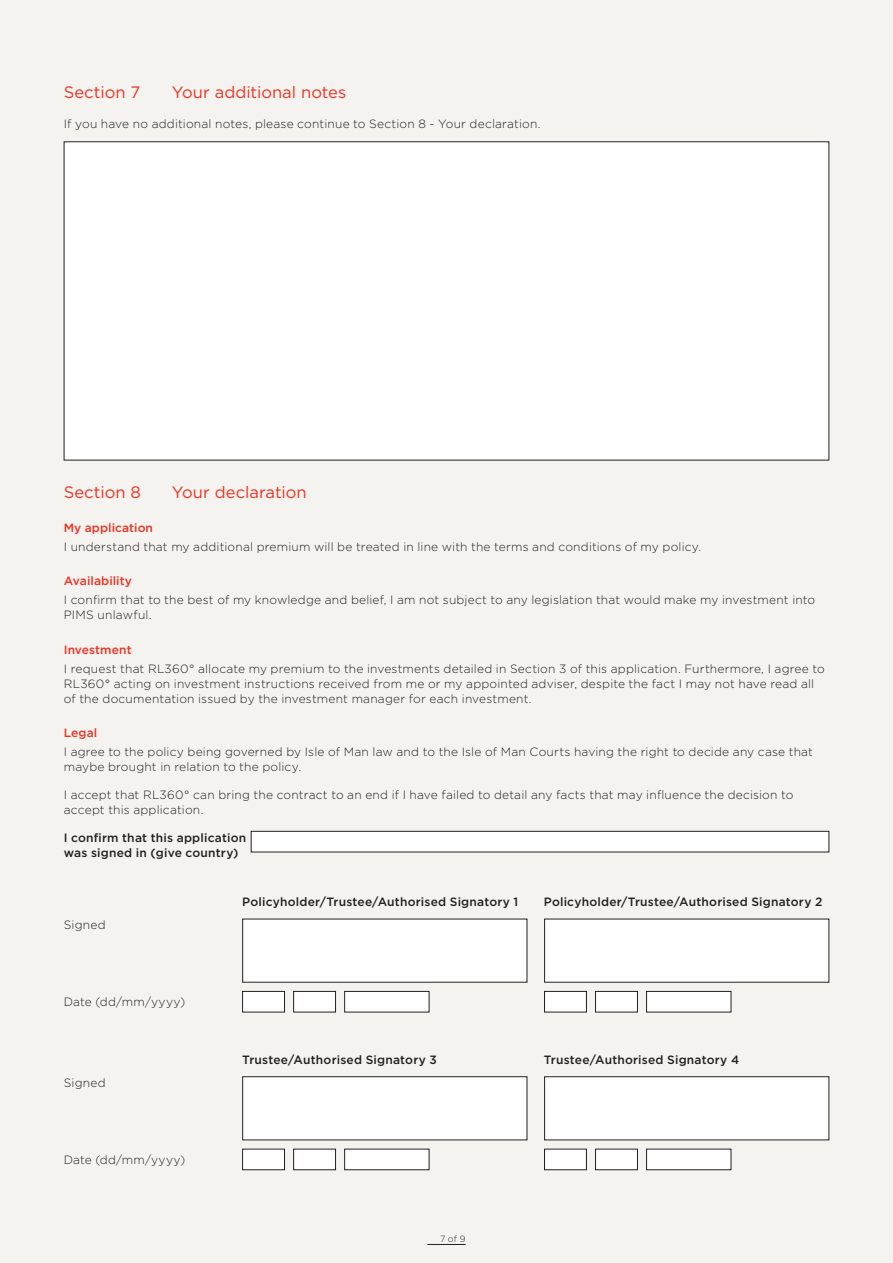
<style>
.page{position:relative;width:893px;height:1263px;background:#f5f3ef}
.page>*{position:absolute;margin:0;border:0;box-sizing:border-box;transform-origin:0 0}
.t1{font:16.5px "Gotham";color:#ef3122}
.t2{font:300 12px/15px "Gotham";letter-spacing:.015em;color:#231f20}
.t3{font:500 12px/15px "Gotham";letter-spacing:.015em;color:#231f20}
.t4{font:500 12px "Gotham";letter-spacing:.005em;color:#ef3122}
.t5{font:300 9px "Gotham";color:#231f20}
</style>
<div class="page">
<hr style="left:427px;top:1244px;width:39px;height:1px;background:#231f20">
<div style="left:64px;top:142px;width:765px;height:318px;background:#fff"></div>
<div style="left:251px;top:831px;width:578px;height:21px;background:#fff"></div>
<div style="left:251px;top:831px;width:578px;height:21px;border:1px solid #231f20"></div>
<div style="left:243px;top:919px;width:284px;height:63px;background:#fff"></div>
<div style="left:545px;top:919px;width:284px;height:63px;background:#fff"></div>
<div style="left:243px;top:991px;width:41px;height:21px;background:#fff"></div>
<div style="left:242px;top:991px;width:43px;height:21px;border:1px solid #231f20"></div>
<div style="left:294px;top:991px;width:42px;height:21px;background:#fff"></div>
<div style="left:293px;top:991px;width:43px;height:21px;border:1px solid #231f20"></div>
<div style="left:345px;top:991px;width:84px;height:21px;background:#fff"></div>
<div style="left:344px;top:991px;width:85px;height:21px;border:1px solid #231f20"></div>
<div style="left:544px;top:991px;width:42px;height:21px;background:#fff"></div>
<div style="left:544px;top:991px;width:43px;height:21px;border:1px solid #231f20"></div>
<div style="left:595px;top:991px;width:42px;height:21px;background:#fff"></div>
<div style="left:595px;top:991px;width:43px;height:21px;border:1px solid #231f20"></div>
<div style="left:647px;top:991px;width:84px;height:21px;background:#fff"></div>
<div style="left:646px;top:991px;width:85px;height:21px;border:1px solid #231f20"></div>
<div style="left:243px;top:1077px;width:284px;height:63px;background:#fff"></div>
<div style="left:242px;top:1076px;width:285px;height:64px;border:1px solid #231f20"></div>
<div style="left:545px;top:1077px;width:284px;height:63px;background:#fff"></div>
<div style="left:544px;top:1076px;width:285px;height:64px;border:1px solid #231f20"></div>
<div style="left:243px;top:1149px;width:41px;height:21px;background:#fff"></div>
<div style="left:242px;top:1149px;width:43px;height:21px;border:1px solid #231f20"></div>
<div style="left:294px;top:1149px;width:42px;height:21px;background:#fff"></div>
<div style="left:293px;top:1149px;width:43px;height:21px;border:1px solid #231f20"></div>
<div style="left:345px;top:1149px;width:84px;height:21px;background:#fff"></div>
<div style="left:344px;top:1149px;width:85px;height:21px;border:1px solid #231f20"></div>
<div style="left:544px;top:1149px;width:42px;height:21px;background:#fff"></div>
<div style="left:544px;top:1149px;width:43px;height:21px;border:1px solid #231f20"></div>
<div style="left:595px;top:1149px;width:42px;height:21px;background:#fff"></div>
<div style="left:595px;top:1149px;width:43px;height:21px;border:1px solid #231f20"></div>
<div style="left:647px;top:1149px;width:84px;height:21px;background:#fff"></div>
<div style="left:646px;top:1149px;width:85px;height:21px;border:1px solid #231f20"></div>
<h1 class="t1" style="left:64px;top:82px;width:78px">Section 7</h1>
<h1 class="t1" style="left:172px;top:82px;width:176px">Your additional notes</h1>
<p class="t2" style="left:64px;top:116px;width:478px">If you have no additional notes, please continue to Section 8 - Your declaration.</p>
<h1 class="t1" style="left:64px;top:481px;width:79px">Section 8</h1>
<h1 class="t1" style="left:172px;top:481px;width:136px">Your declaration</h1>
<p class="t4" style="left:64px;top:520px;width:91px">My application</p>
<p class="t2" style="left:64px;top:539px;width:639px">I understand that my additional premium will be treated in line with the terms and conditions of my policy.</p>
<p class="t4" style="left:64px;top:573px;width:70px">Availability</p>
<p class="t2" style="left:64px;top:592px;width:753px">I confirm that to the best of my knowledge and belief, I am not subject to any legislation that would make my investment into<br>PIMS unlawful.</p>
<p class="t4" style="left:64px;top:641px;width:69px">Investment</p>
<p class="t2" style="left:64px;top:661px;width:762px">I request that RL360° allocate my premium to the investments detailed in Section 3 of this application. Furthermore, I agree to<br>RL360° acting on investment instructions received from me or my appointed adviser, despite the fact I may not have read all of the documentation issued by the investment manager for each investment.</p>
<p class="t4" style="left:64px;top:725px;width:35px">Legal</p>
<p class="t2" style="left:64px;top:744px;width:751px">I agree to the policy being governed by Isle of Man law and to the Isle of Man Courts having the right to decide any case that maybe brought in relation to the policy.</p>
<p class="t2" style="left:64px;top:787px;width:731px">I accept that RL360° can bring the contract to an end if I have failed to detail any facts that may influence the decision to accept this application.</p>
<p class="t3" style="left:64px;top:830px;width:184px">I confirm that this application was signed in (give country)</p>
<p class="t3" style="left:242px;top:894px;width:278px">Policyholder/Trustee/Authorised Signatory 1</p>
<p class="t3" style="left:544px;top:894px;width:280px">Policyholder/Trustee/Authorised Signatory 2</p>
<p class="t2" style="left:64px;top:917px;width:43px">Signed</p>
<p class="t2" style="left:64px;top:994px;width:123px">Date (dd/mm/yyyy)</p>
<p class="t2" style="left:64px;top:1075px;width:43px">Signed</p>
<p class="t2" style="left:64px;top:1151px;width:123px">Date (dd/mm/yyyy)</p>
<p class="t3" style="left:242px;top:1051px;width:196px">Trustee/Authorised Signatory 3</p>
<p class="t3" style="left:544px;top:1051px;width:197px">Trustee/Authorised Signatory 4</p>
<p class="t5" style="left:440px;top:1233px;width:27px">7 of 9</p>
</div>
